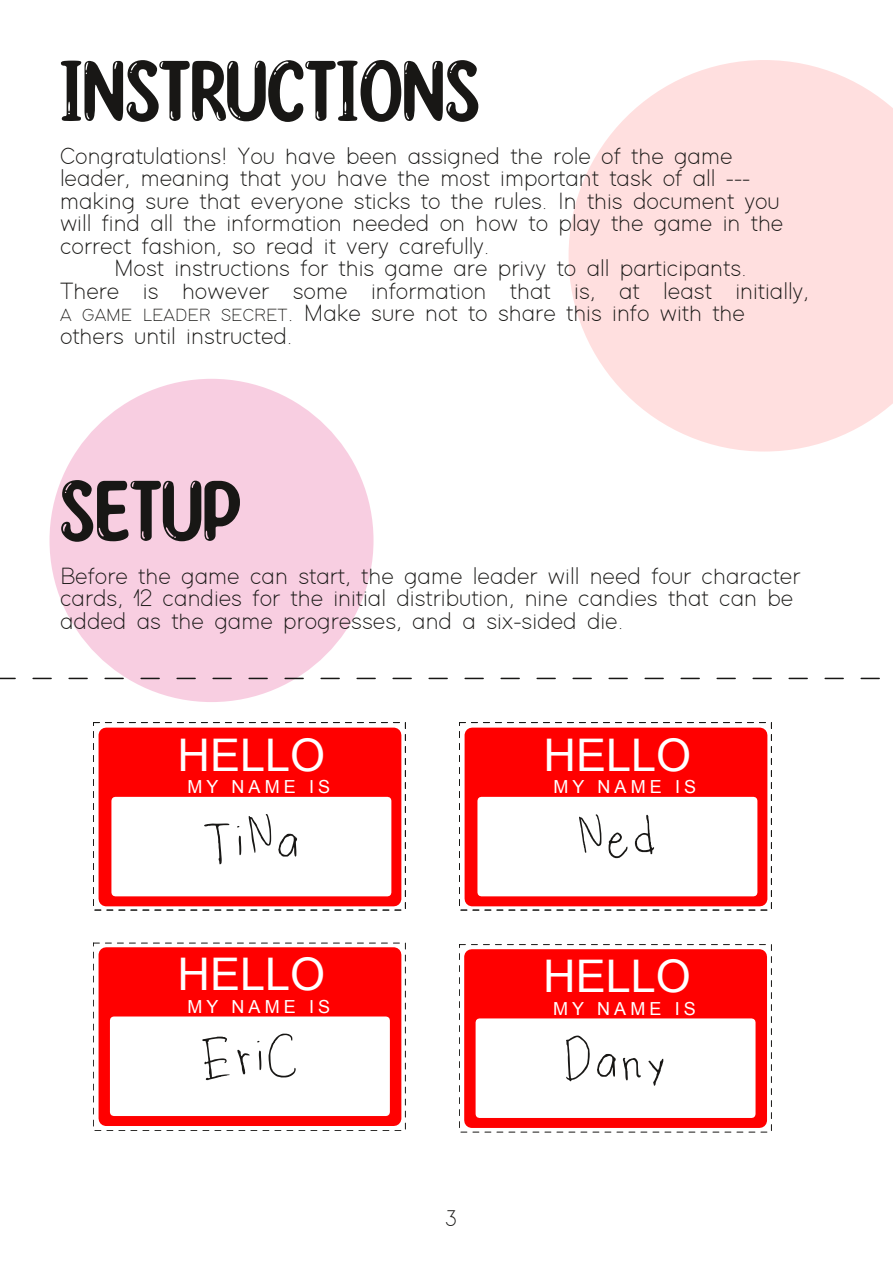
<style>
.page{position:relative;width:893px;height:1263px;background:#fff}
.page>*{position:absolute;margin:0;border:0;box-sizing:border-box;transform-origin:0 0}
.t1{font:97.5px "Sunny Spells";color:#181715}
.t2{font:67.5px "My Ugly Handwriting";color:#181715}
.t3{font:45px "Arial";color:#fff}
.t4{font:300 24px/22.5px "Modern Sans";color:#181715}
.t5{font:300 22.5px "Modern Sans";color:#181715}
.t6{font:18px "Arial";letter-spacing:.23em;color:#fff}
.s1{font-size:18px}
</style>
<div class="page">
<svg style="left:568px;top:60px;width:325px;height:392px;fill:#ffdfdf"></svg>
<div style="left:50px;top:379px;width:324px;height:323px;background:#f8cee1;border-radius:50%"></div>
<div style="left:459px;top:944px;width:313px;height:188px;border:1px dashed #181715"></div>
<div style="left:472px;top:957px;width:287px;height:163px;background:#f00"></div>
<div style="left:464px;top:949px;width:303px;height:179px;border:15px solid #f00"></div>
<div style="left:479px;top:1022px;width:273px;height:92px;background:#fff"></div>
<div style="left:476px;top:1018px;width:279px;height:100px;border:8px solid #fff"></div>
<div style="left:459px;top:722px;width:313px;height:188px;border:1px dashed #181715"></div>
<div style="left:472px;top:735px;width:288px;height:164px;background:#f00"></div>
<div style="left:465px;top:728px;width:302px;height:178px;border:15px solid #f00"></div>
<div style="left:481px;top:801px;width:273px;height:91px;background:#fff"></div>
<div style="left:477px;top:797px;width:280px;height:99px;border:8px solid #fff"></div>
<div style="left:93px;top:943px;width:313px;height:188px;border:1px dashed #181715"></div>
<div style="left:106px;top:955px;width:288px;height:163px;background:#f00"></div>
<div style="left:99px;top:947px;width:302px;height:179px;border:15px solid #f00"></div>
<div style="left:114px;top:1020px;width:272px;height:92px;background:#fff"></div>
<div style="left:110px;top:1016px;width:280px;height:100px;border:8px solid #fff"></div>
<div style="left:93px;top:722px;width:313px;height:188px;border:1px dashed #181715"></div>
<div style="left:106px;top:735px;width:288px;height:164px;background:#f00"></div>
<div style="left:99px;top:728px;width:302px;height:178px;border:15px solid #f00"></div>
<div style="left:115px;top:801px;width:273px;height:91px;background:#fff"></div>
<div style="left:111px;top:797px;width:280px;height:99px;border:8px solid #fff"></div>
<svg style="left:0;top:678px;width:880px;height:1px"></svg>
<h1 class="t1" style="left:60px;top:55px;width:421px">INSTRUCTIONS</h1>
<p class="t4" style="left:60px;top:146px;width:674px">Congratulations! You have been assigned the role of the game</p>
<p class="t4" style="left:60px;top:169px;width:692px">leader, meaning that you have the most important task of all ---</p>
<p class="t4" style="left:60px;top:191px;width:721px">making sure that everyone sticks to the rules. In this document you</p>
<p class="t4" style="left:60px;top:214px;width:725px">will find all the information needed on how to play the game in the</p>
<p class="t4" style="left:60px;top:236px;width:431px">correct fashion, so read it very carefully.</p>
<p class="t4" style="left:114px;top:259px;width:634px">Most instructions for this game are privy to all participants.</p>
<p class="t4" style="left:60px;top:281px;width:750px">There is however some information that is, at least initially,</p>
<p class="t4" style="left:60px;top:304px;width:686px"><span class="s1">A GAME LEADER SECRET</span>. Make sure not to share this info with the</p>
<p class="t4" style="left:60px;top:326px;width:234px">others until instructed.</p>
<h1 class="t1" style="left:60px;top:475px;width:183px">SETUP</h1>
<p class="t4" style="left:60px;top:566px;width:742px">Before the game can start, the game leader will need four character cards, 12 candies for the initial distribution, nine candies that can be added as the game progresses, and a six-sided die.</p>
<h3 class="t3" style="left:178px;top:730px;width:149px">HELLO</h3>
<p class="t6" style="left:187px;top:777px;width:144px">MY NAME IS</p>
<h2 class="t2" style="left:200px;top:811px;width:102px">TiNa</h2>
<h3 class="t3" style="left:178px;top:949px;width:149px">HELLO</h3>
<p class="t6" style="left:187px;top:996px;width:144px">MY NAME IS</p>
<h2 class="t2" style="left:199px;top:1025px;width:102px">EriC</h2>
<p class="t5" style="left:445px;top:1209px;width:13px">3</p>
<h3 class="t3" style="left:544px;top:730px;width:149px">HELLO</h3>
<p class="t6" style="left:553px;top:777px;width:144px">MY NAME IS</p>
<h2 class="t2" style="left:575px;top:810px;width:84px">Ned</h2>
<h3 class="t3" style="left:543px;top:951px;width:149px">HELLO</h3>
<p class="t6" style="left:553px;top:998px;width:144px">MY NAME IS</p>
<h2 class="t2" style="left:562px;top:1031px;width:106px">Dany</h2>
</div>
